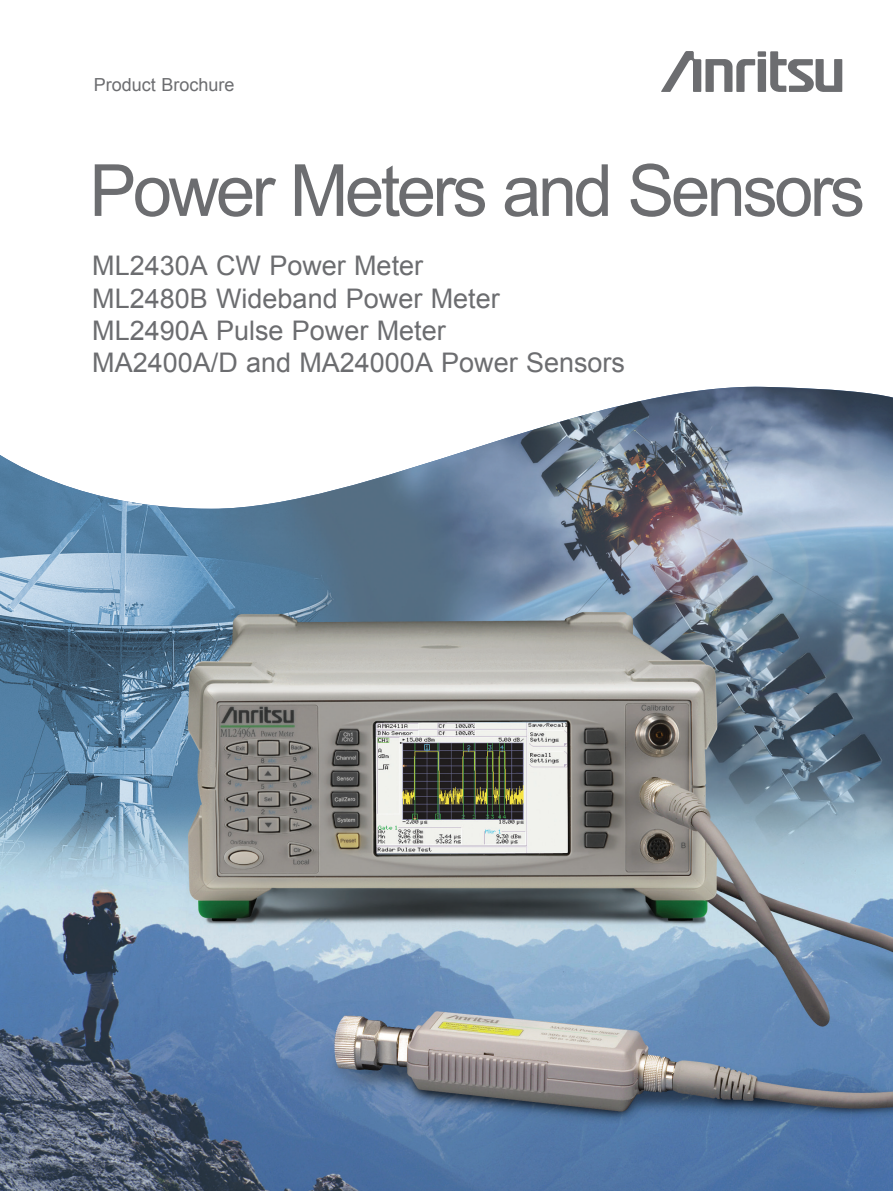
<style>
.page{position:relative;width:893px;height:1191px;background:#fff}
.page>*{position:absolute;margin:0;border:0;box-sizing:border-box;transform-origin:0 0}
.Model_Name_Arial_Reg{font:72px "Arial";letter-spacing:-.05em;color:#6c6d70}
.Product_Name_Arial_R{font:27px/32.4px "Arial";color:#6c6d70}
.Product_Brochure_12p{font:18px "Arial";color:#6c6d70}
</style>
<div class="page">
<img style="left:0;top:386px;width:893px;height:805px">
<img style="left:0;top:387px;width:893px;height:122px">
<svg style="left:661px;top:51px;width:181px;height:41px"></svg>
<p class="Product_Brochure_12p" style="left:94px;top:73px;width:142px">Product Brochure</p>
<p class="Model_Name_Arial_Reg" style="left:89px;top:143px;width:777px">Power Meters and Sensors</p>
<p class="Product_Name_Arial_R" style="left:92px;top:250px;width:534px">ML2430A CW Power Meter<br>ML2480B Wideband Power Meter<br>ML2490A Pulse Power Meter<br>MA2400A/D and MA24000A Power Sensors</p>
</div>
